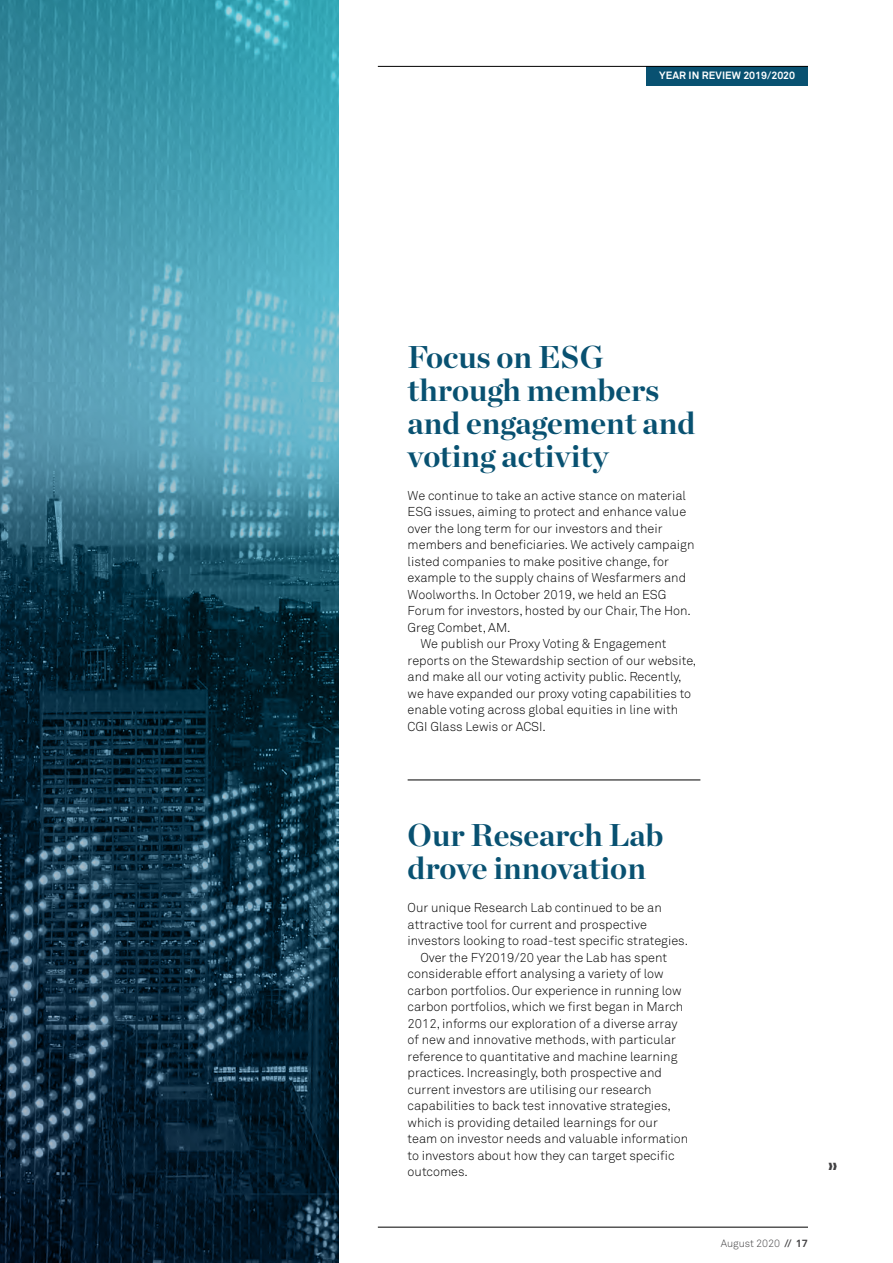
<style>
.page{position:relative;width:893px;height:1263px;background:#fff}
.page>*{position:absolute;margin:0;border:0;box-sizing:border-box;transform-origin:0 0}
.t1{font:700 31.5px/33px "Chronicle Display";color:#085171}
.t2{font:300 12.75px "Akkurat Std";color:#000}
.t3{font:700 10.5px "Akkurat Std";letter-spacing:.01em;color:#fff}
.t4{font:300 10.5px "Akkurat Std";color:#414042}
.s1{font-weight:700}
</style>
<div class="page">
<div style="left:646px;top:67px;width:162px;height:19px;background:#085171"></div>
<svg style="left:0;top:0;width:339px;height:1263px;background:#285e71"></svg>
<hr style="left:378px;top:66px;width:430px;height:1px;background:#000">
<hr style="left:378px;top:1227px;width:430px;height:1px;background:#000">
<hr style="left:408px;top:780px;width:292px;height:1px;background:#000">
<p class="t3" style="left:659px;top:69px;width:138px">YEAR IN REVIEW 2019/2020</p>
<h1 class="t1" style="left:408px;top:338px;width:289px">Focus on ESG through members and engagement and voting activity</h1>
<p class="t2" style="left:408px;top:487px;width:280px">We continue to take an active stance on material</p>
<p class="t2" style="left:408px;top:504px;width:280px">ESG issues, aiming to protect and enhance value</p>
<p class="t2" style="left:408px;top:520px;width:256px">over the long term for our investors and their</p>
<p class="t2" style="left:408px;top:537px;width:288px">members and beneficiaries. We actively campaign</p>
<p class="t2" style="left:408px;top:553px;width:263px">listed companies to make positive change, for</p>
<p class="t2" style="left:408px;top:570px;width:280px">example to the supply chains of Wesfarmers and</p>
<p class="t2" style="left:408px;top:586px;width:260px">Woolworths. In October 2019, we held an ESG</p>
<p class="t2" style="left:408px;top:603px;width:285px">Forum for investors, hosted by our Chair, The Hon.</p>
<p class="t2" style="left:408px;top:619px;width:104px">Greg Combet, AM.</p>
<p class="t2" style="left:420px;top:636px;width:248px">We publish our Proxy Voting &amp; Engagement</p>
<p class="t2" style="left:408px;top:652px;width:290px">reports on the Stewardship section of our website,</p>
<p class="t2" style="left:408px;top:669px;width:276px">and make all our voting activity public. Recently,</p>
<p class="t2" style="left:408px;top:685px;width:285px">we have expanded our proxy voting capabilities to</p>
<p class="t2" style="left:408px;top:702px;width:272px">enable voting across global equities in line with</p>
<p class="t2" style="left:408px;top:718px;width:140px">CGI Glass Lewis or ACSI.</p>
<h1 class="t1" style="left:408px;top:816px;width:257px">Our Research Lab drove innovation</h1>
<p class="t2" style="left:408px;top:900px;width:256px">Our unique Research Lab continued to be an</p>
<p class="t2" style="left:408px;top:916px;width:241px">attractive tool for current and prospective</p>
<p class="t2" style="left:408px;top:933px;width:282px">investors looking to road-test specific strategies.</p>
<p class="t2" style="left:420px;top:949px;width:248px">Over the FY2019/20 year the Lab has spent</p>
<p class="t2" style="left:408px;top:966px;width:258px">considerable effort analysing a variety of low</p>
<p class="t2" style="left:408px;top:982px;width:276px">carbon portfolios. Our experience in running low</p>
<p class="t2" style="left:408px;top:999px;width:277px">carbon portfolios, which we first began in March</p>
<p class="t2" style="left:408px;top:1015px;width:271px">2012, informs our exploration of a diverse array</p>
<p class="t2" style="left:408px;top:1032px;width:270px">of new and innovative methods, with particular</p>
<p class="t2" style="left:408px;top:1048px;width:271px">reference to quantitative and machine learning</p>
<p class="t2" style="left:408px;top:1065px;width:256px">practices. Increasingly, both prospective and</p>
<p class="t2" style="left:408px;top:1081px;width:245px">current investors are utilising our research</p>
<p class="t2" style="left:408px;top:1098px;width:265px">capabilities to back test innovative strategies,</p>
<p class="t2" style="left:408px;top:1114px;width:252px">which is providing detailed learnings for our</p>
<p class="t2" style="left:408px;top:1131px;width:282px">team on investor needs and valuable information</p>
<p class="t2" style="left:408px;top:1147px;width:268px">to investors about how they can target specific</p>
<p class="t2" style="left:408px;top:1164px;width:62px">outcomes.</p>
<p class="t4" style="left:721px;top:1237px;width:89px">August 2020 <span class="s1">// 17</span></p>
</div>
